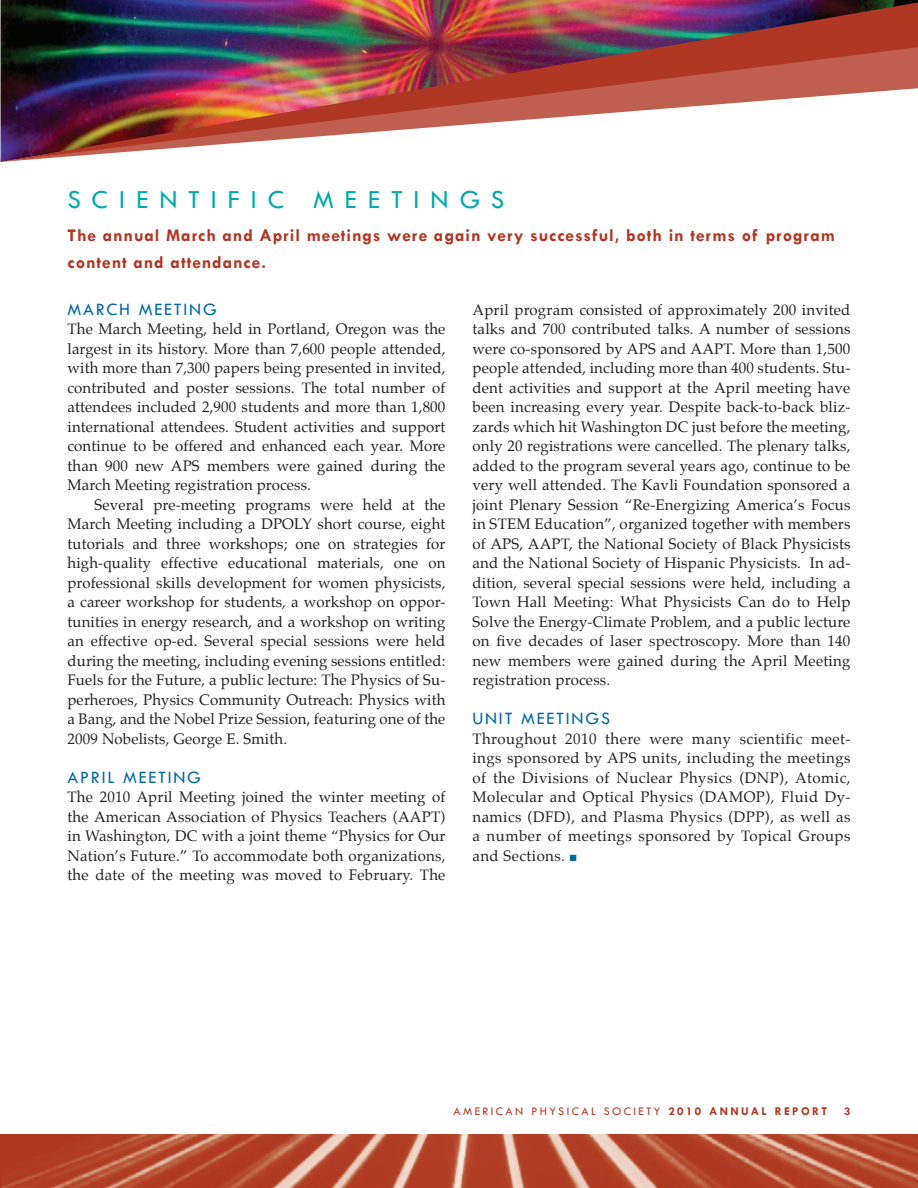
<style>
.page{position:relative;width:918px;height:1188px;background:#fff}
.page>*{position:absolute;margin:0;border:0;box-sizing:border-box;transform-origin:0 0}
.t1{font:27px "Tw Cen";letter-spacing:.415em;color:#00aaad}
.t2{font:700 18px/27px "Tw Cen";letter-spacing:.05em;color:#af3723}
.t3{font:18px "Tw Cen";letter-spacing:.1em;color:#0068a5}
.t4{font:15px/19.5px "Palatino";letter-spacing:.01em;color:#231f20;text-align:justify}
.t5{font:12px "Tw Cen";letter-spacing:.2em;color:#af3723}
.t6{font:700 12px "Tw Cen";color:#af3723}
.s1{color:#0068a5}
.s2{font-weight:700}
</style>
<div class="page">
<img style="left:0;top:1134px;width:918px;height:54px">
<img style="left:1px;top:2px;width:917px;height:39px">
<img style="left:0;top:41px;width:918px;height:121px">
<svg style="left:0;top:39px;width:1px;height:121px"></svg>
<p class="t1" style="left:68px;top:183px;width:438px">SCIENTIFIC MEETINGS</p>
<p class="t2" style="left:68px;top:222px;width:769px">The annual March and April meetings were again very successful, both in terms of program content and attendance.</p>
<p class="t3" style="left:68px;top:298px;width:151px">MARCH MEETING</p>
<p class="t4" style="left:68px;top:319px;width:380px">The March Meeting, held in Portland, Oregon was the</p>
<p class="t4" style="left:68px;top:339px;width:380px">largest in its history. More than 7,600 people attended,</p>
<p class="t4" style="left:68px;top:358px;width:380px">with more than 7,300 papers being presented in invited,</p>
<p class="t4" style="left:68px;top:378px;width:380px">contributed and poster sessions. The total number of</p>
<p class="t4" style="left:68px;top:397px;width:379px">attendees included 2,900 students and more than 1,800</p>
<p class="t4" style="left:68px;top:417px;width:380px">international attendees. Student activities and support</p>
<p class="t4" style="left:68px;top:436px;width:380px">continue to be offered and enhanced each year. More</p>
<p class="t4" style="left:68px;top:456px;width:380px">than 900 new APS members were gained during the</p>
<p class="t4" style="left:68px;top:475px;width:245px">March Meeting registration process.</p>
<p class="t4" style="left:94px;top:495px;width:352px">Several pre-meeting programs were held at the</p>
<p class="t4" style="left:68px;top:514px;width:379px">March Meeting including a DPOLY short course, eight</p>
<p class="t4" style="left:68px;top:534px;width:379px">tutorials and three workshops; one on strategies for</p>
<p class="t4" style="left:68px;top:553px;width:379px">high-quality effective educational materials, one on</p>
<p class="t4" style="left:68px;top:573px;width:379px">professional skills development for women physicists,</p>
<p class="t4" style="left:68px;top:592px;width:379px">a career workshop for students, a workshop on oppor-</p>
<p class="t4" style="left:68px;top:612px;width:379px">tunities in energy research, and a workshop on writing</p>
<p class="t4" style="left:68px;top:631px;width:379px">an effective op-ed. Several special sessions were held</p>
<p class="t4" style="left:68px;top:651px;width:379px">during the meeting, including evening sessions entitled:</p>
<p class="t4" style="left:68px;top:670px;width:379px">Fuels for the Future, a public lecture: The Physics of Su-</p>
<p class="t4" style="left:68px;top:690px;width:379px">perheroes, Physics Community Outreach: Physics with</p>
<p class="t4" style="left:68px;top:709px;width:379px">a Bang, and the Nobel Prize Session, featuring one of the</p>
<p class="t4" style="left:68px;top:729px;width:221px">2009 Nobelists, George E. Smith.</p>
<p class="t3" style="left:68px;top:766px;width:135px">APRIL MEETING</p>
<p class="t4" style="left:68px;top:787px;width:380px">The 2010 April Meeting joined the winter meeting of the American Association of Physics Teachers (AAPT) in Washington, DC with a joint theme “Physics for Our Nation’s Future.” To accommodate both organizations, the date of the meeting was moved to February. The</p>
<p class="t4" style="left:472px;top:300px;width:380px">April program consisted of approximately 200 invited talks and 700 contributed talks. A number of sessions were co-sponsored by APS and AAPT. More than 1,500 people attended, including more than 400 students. Stu&shy;dent activities and support at the April meeting have been increasing every year. Despite back-to-back bliz&shy;zards which hit Washington DC just before the meeting, only 20 registrations were cancelled. The plenary talks, added to the program several years ago, continue to be very well attended. The Kavli Foundation sponsored a joint Plenary Session “Re-Energizing America’s Focus in STEM Education”, organized together with members of APS, AAPT, the National Society of Black Physicists and the National Society of Hispanic Physicists. In ad&shy;dition, several special sessions were held, including a Town Hall Meeting: What Physicists Can do to Help Solve the Energy-Climate Problem, and a public lecture on five decades of laser spectroscopy. More than 140 new members were gained during the April Meeting registration process.</p>
<p class="t3" style="left:472px;top:708px;width:139px">UNIT MEETINGS</p>
<p class="t4" style="left:472px;top:729px;width:380px">Throughout 2010 there were many scientific meet&shy;ings sponsored by APS units, including the meetings of the Divisions of Nuclear Physics (DNP), Atomic, Molecular and Optical Physics (DAMOP), Fluid Dy&shy;namics (DFD), and Plasma Physics (DPP), as well as a number of meetings sponsored by Topical Groups and Sections. <span class="s1">■</span></p>
<p class="t5" style="left:454px;top:1104px;width:366px">AMERICAN PHYSICAL SOCIETY <span class="s2">2010 Annua l Rep ort</span></p>
<p class="t6" style="left:844px;top:1104px;width:8px">3</p>
</div>
